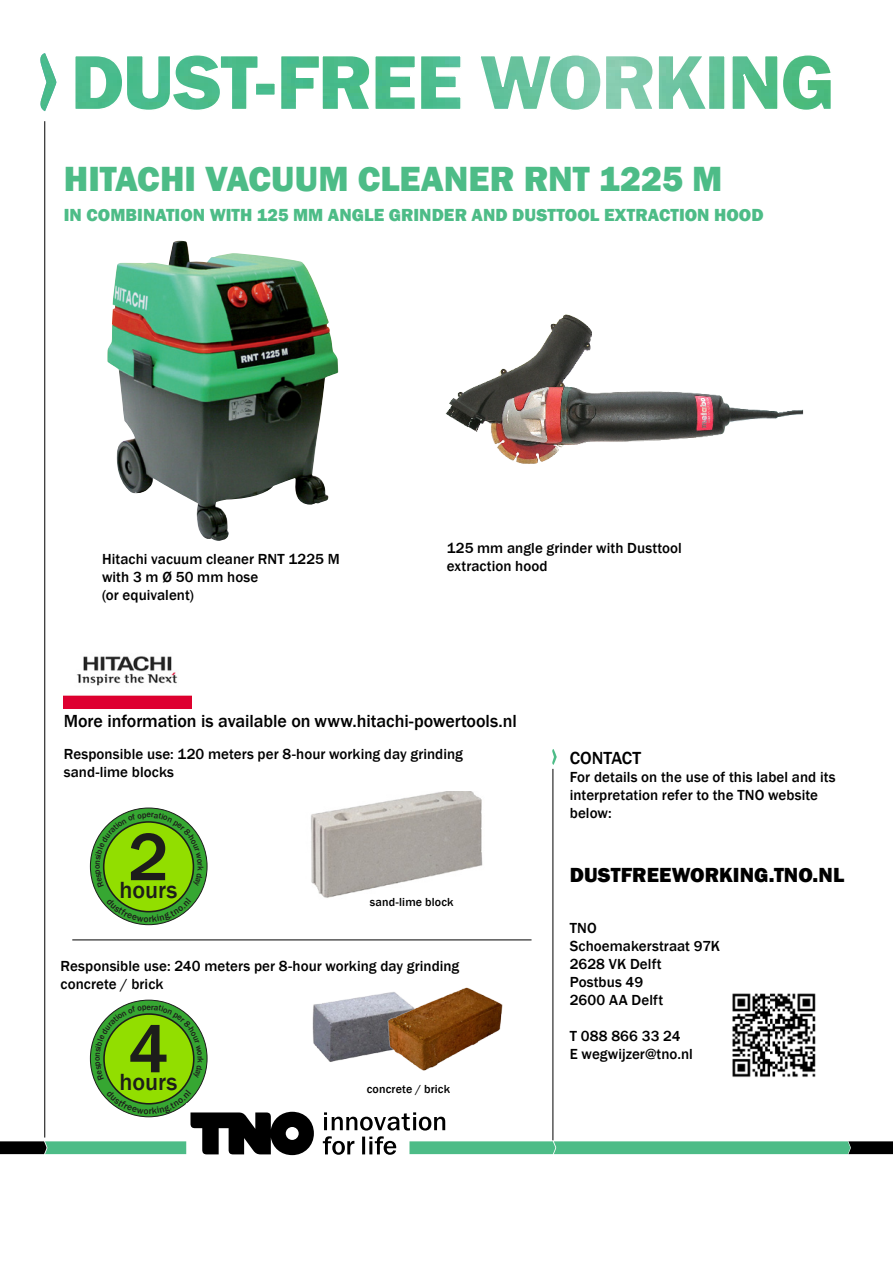
<style>
.page{position:relative;width:893px;height:1263px;background:#fff}
.page>*{position:absolute;margin:0;border:0;box-sizing:border-box;transform-origin:0 0}
.t1{font:500 69.6px "Franklin Gothic";color:#1d1d1b}
.t2{font:44.25px "Myriad Pro";color:#1d1d1b}
.t3{font:800 36px "Franklin Gothic";color:#4dbc87}
.t4{font:500 24px "Franklin Gothic";color:#1d1d1b}
.t5{font:800 21px "Franklin Gothic";color:#000}
.t6{font:500 18px "Franklin Gothic";letter-spacing:-.005em;color:#000}
.t7{font:800 18px "Franklin Gothic";color:#4dbc87}
.t8{font:15.15px "Myriad Pro";color:#1d1d1b}
.t9{font:500 15px/18px "Franklin Gothic";letter-spacing:.005em;color:#000}
.t10{font:500 12px "Franklin Gothic";letter-spacing:.015em;color:#000}
</style>
<div class="page">
<svg style="left:44px;top:702px;width:1px;height:12px"></svg>
<hr style="left:45px;top:121px;width:1px;height:1016px;background:#000">
<hr style="left:553px;top:769px;width:1px;height:371px;background:#000">
<svg style="left:552px;top:749px;width:5px;height:16px"></svg>
<img style="left:40px;top:53px;width:16px;height:58px">
<img style="left:311px;top:791px;width:172px;height:107px">
<hr style="left:72px;top:940px;width:459px;height:1px;background:#000">
<svg style="left:75px;top:55px;width:756px;height:55px"></svg>
<img style="left:312px;top:994px;width:70px;height:68px">
<img style="left:382px;top:987px;width:121px;height:84px">
<img style="left:64px;top:656px;width:127px;height:52px">
<img style="left:732px;top:993px;width:84px;height:84px">
<svg style="left:90px;top:808px;width:117px;height:117px"></svg>
<div style="left:104px;top:822px;width:89px;height:90px;background:#92de00;border-radius:50%"></div>
<img style="left:107px;top:241px;width:231px;height:300px">
<svg style="left:90px;top:1000px;width:117px;height:117px"></svg>
<div style="left:104px;top:1014px;width:90px;height:90px;background:#92de00;border-radius:50%"></div>
<img style="left:445px;top:314px;width:359px;height:150px">
<svg style="left:95px;top:813px;width:108px;height:75px"></svg>
<svg style="left:106px;top:898px;width:85px;height:24px"></svg>
<svg style="left:95px;top:1005px;width:108px;height:75px"></svg>
<svg style="left:0;top:1090px;width:893px;height:66px"></svg>
<h3 class="t3" style="left:64px;top:156px;width:660px">HITACHI VACUUM CLEANER RNT 1225 M</h3>
<p class="t7" style="left:64px;top:203px;width:701px">IN COMBINATION WITH 125 MM ANGLE GRINDER AND DUSTTOOL EXTRACTION HOOD</p>
<p class="t9" style="left:102px;top:550px;width:239px">Hitachi vacuum cleaner RNT 1225 M with 3 m Ø 50 mm hose<br>(or equivalent)</p>
<p class="t9" style="left:447px;top:539px;width:237px">125 mm angle grinder with Dusttool extraction hood</p>
<p class="t6" style="left:64px;top:710px;width:455px">More information is available on www.hitachi-powertools.nl</p>
<p class="t9" style="left:64px;top:746px;width:401px">Responsible use: 120 meters per 8-hour working day grinding sand-lime blocks</p>
<h1 class="t1" style="left:128px;top:814px;width:42px">2</h1>
<h2 class="t2" style="left:137px;top:835px;width:24px">8</h2>
<p class="t8" style="left:138px;top:875px;width:23px">uur</p>
<h3 class="t4" style="left:119px;top:875px;width:59px">hours</h3>
<p class="t10" style="left:370px;top:894px;width:85px">sand-lime block</p>
<p class="t9" style="left:61px;top:957px;width:400px">Responsible use: 240 meters per 8-hour working day grinding concrete / brick</p>
<h1 class="t1" style="left:128px;top:1006px;width:42px">4</h1>
<h2 class="t2" style="left:137px;top:1027px;width:24px">8</h2>
<p class="t8" style="left:138px;top:1067px;width:23px">uur</p>
<h3 class="t4" style="left:119px;top:1067px;width:59px">hours</h3>
<p class="t10" style="left:367px;top:1081px;width:85px">concrete / brick</p>
<p class="t6" style="left:570px;top:747px;width:73px">CONTACT</p>
<p class="t9" style="left:570px;top:768px;width:267px">For details on the use of this label and its interpretation refer to the TNO website below:</p>
<h3 class="t5" style="left:570px;top:861px;width:276px">DUSTFREEWORKING.TNO.NL</h3>
<p class="t9" style="left:570px;top:919px;width:152px">TNO<br>Schoemakerstraat 97K<br>2628 VK Delft<br>Postbus 49<br>2600 AA Delft</p>
<p class="t9" style="left:570px;top:1027px;width:125px">T 088 866 33 24<br>E wegwijzer@tno.nl</p>
</div>
